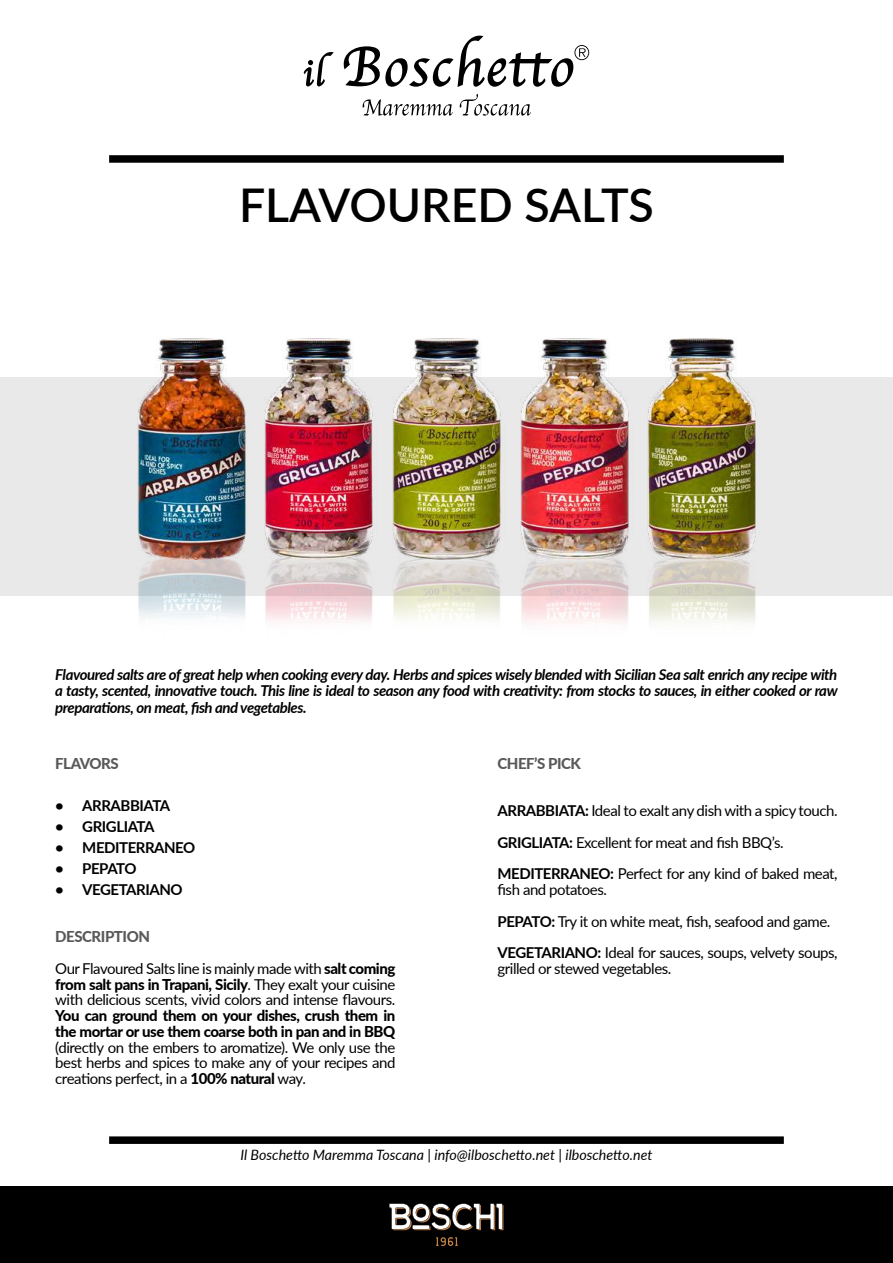
<style>
.page{position:relative;width:893px;height:1263px;background:#fff}
.page>*{position:absolute;margin:0;border:0;box-sizing:border-box;transform-origin:0 0}
.t1{font:600 46.5px "Lato";color:#000}
.t2{font:15px/31.5px "Lato";letter-spacing:-.03em;color:#000}
.t3{font:italic 700 15px/16.5px "Lato";letter-spacing:-.03em;color:#000;text-align:justify}
.t4{font:800 15px/15.8px "Lato";letter-spacing:-.03em;color:#000}
.t5{font:700 15px "Lato";letter-spacing:-.03em;color:#000}
.t6{font:800 15px "Lato";letter-spacing:-.03em;color:#595959}
.t7{font:italic 14.25px "Lato";color:#000}
.s1{font-weight:800;color:#595959}
.s2{font-weight:800}
.s3{font-weight:700}
</style>
<div class="page">
<div style="left:0;top:378px;width:893px;height:218px;background:#e9e9e9"></div>
<div style="left:109px;top:1136px;width:675px;height:8px;background:#000"></div>
<div style="left:109px;top:155px;width:675px;height:8px;background:#000"></div>
<div style="left:0;top:1186px;width:893px;height:77px;background:#000"></div>
<svg style="left:389px;top:1203px;width:114px;height:27px"></svg>
<svg style="left:436px;top:1237px;width:22px;height:9px"></svg>
<svg style="left:363px;top:99px;width:90px;height:17px"></svg>
<svg style="left:460px;top:94px;width:71px;height:22px"></svg>
<svg style="left:344px;top:36px;width:245px;height:51px"></svg>
<svg style="left:304px;top:52px;width:30px;height:34px"></svg>
<img style="left:65px;top:338px;width:128px;height:279px">
<img style="left:193px;top:338px;width:127px;height:283px">
<img style="left:320px;top:338px;width:128px;height:283px">
<img style="left:448px;top:338px;width:128px;height:285px">
<img style="left:576px;top:338px;width:252px;height:285px">
<h1 class="t1" style="left:239px;top:171px;width:416px">FLAVOURED SALTS</h1>
<p class="t3" style="left:55px;top:665px;width:784px">Flavoured salts are of great help when cooking every day. Herbs and spices wisely blended with Sicilian Sea salt enrich any recipe with a tasty, scented, innovative touch. This line is ideal to season any food with creativity: from stocks to sauces, in either cooked or raw preparations, on meat, fish and vegetables.</p>
<p class="t6" style="left:55px;top:752px;width:65px">FLAVORS</p>
<p class="t5" style="left:55px;top:794px;width:116px">• ARRABBIATA</p>
<p class="t5" style="left:55px;top:815px;width:101px">• GRIGLIATA</p>
<p class="t5" style="left:55px;top:836px;width:142px">• MEDITERRANEO</p>
<p class="t5" style="left:55px;top:857px;width:83px">• PEPATO</p>
<p class="t5" style="left:55px;top:878px;width:129px">• VEGETARIANO</p>
<p class="t2" style="left:55px;top:920px;width:342px"><span class="s1">DESCRIPTION<br></span>Our Flavoured Salts line is mainly made with <span class="s2">salt coming</span></p>
<p class="t2" style="left:55px;top:975px;width:342px;line-height:15.8px"><span class="s2">from salt pans in Trapani, Sicily</span>. They exalt your cuisine with delicious scents, vivid colors and intense flavours.</p>
<p class="t4" style="left:55px;top:1007px;width:342px">You can ground them on your dishes, crush them in the mortar or use them coarse both in pan and in BBQ</p>
<p class="t2" style="left:55px;top:1038px;width:342px;line-height:15.8px;text-align:justify">(directly on the embers to aromatize). We only use the best herbs and spices to make any of your recipes and creations perfect, in a <span class="s2">100% natural</span> way.</p>
<p class="t6" style="left:497px;top:752px;width:85px">CHEF’S PICK</p>
<p class="t2" style="left:497px;top:794px;width:342px"><span class="s3">ARRABBIATA:</span> Ideal to exalt any dish with a spicy touch.<br><span class="s3">GRIGLIATA:</span> Excellent for meat and fish BBQ’s.<br><span class="s3">MEDITERRANEO:</span> Perfect for any kind of baked meat,</p>
<p class="t2" style="left:497px;top:873px;width:342px">fish and potatoes.<br><span class="s3">PEPATO:</span> Try it on white meat, fish, seafood and game.<br><span class="s3">VEGETARIANO:</span> Ideal for sauces, soups, velvety soups,</p>
<p class="t2" style="left:497px;top:952px;width:175px">grilled or stewed vegetables.</p>
<p class="t7" style="left:240px;top:1144px;width:414px">Il Boschetto Maremma Toscana | info@ilboschetto.net | ilboschetto.net</p>
</div>
